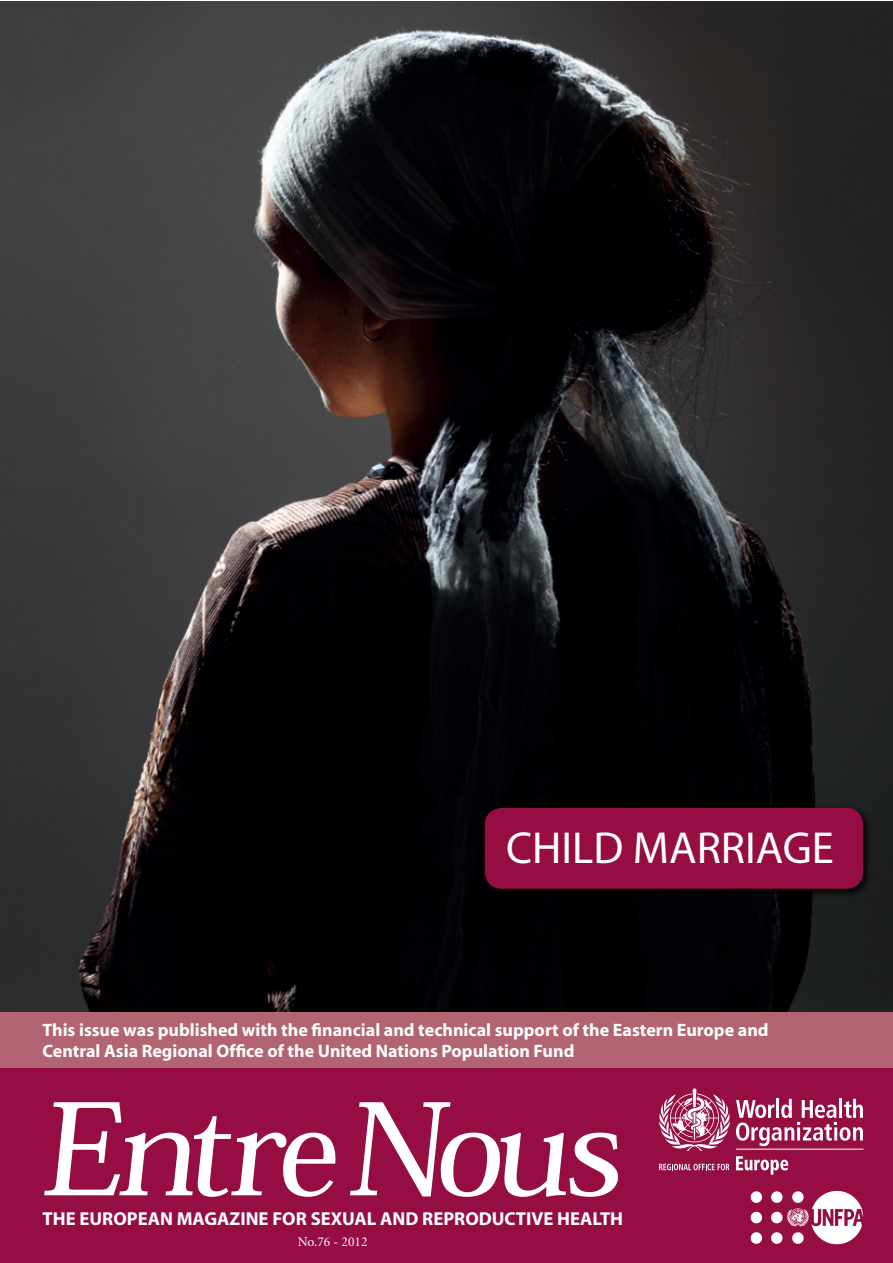
<style>
.page{position:relative;width:893px;height:1263px;background:#fff}
.page>*{position:absolute;margin:0;border:0;box-sizing:border-box;transform-origin:0 0}
.t1{font:45px "Myriad";color:#fff}
.t2{font:700 18.75px "Myriad";color:#fff}
.t3{font:700 18px/21px "Myriad";color:#fff}
.t4{font:13.5px "Minion";color:#fff}
</style>
<div class="page">
<img style="left:0;top:1px;width:892px;height:1011px">
<div style="left:0;top:1067px;width:892px;height:196px;background:#950d43"></div>
<img style="left:750px;top:1191px;width:114px;height:54px">
<svg style="left:44px;top:1102px;width:292px;height:95px"></svg>
<svg style="left:350px;top:1102px;width:268px;height:95px"></svg>
<svg style="left:659px;top:1088px;width:204px;height:86px"></svg>
<div style="left:0;top:1012px;width:892px;height:55px;background:#b36472"></div>
<img style="left:481px;top:804px;width:392px;height:95px">
<div style="left:485px;top:808px;width:378px;height:81px;background:#950d43;border-radius:17px"></div>
<h1 class="t1" style="left:506px;top:825px;width:329px">CHILD MARRIAGE</h1>
<p class="t3" style="left:43px;top:1020px;width:728px">This issue was published with the financial and technical support of the Eastern Europe and<br>Central Asia Regional Office of the United Nations Population Fund</p>
<p class="t2" style="left:43px;top:1209px;width:582px">THE EUROPEAN MAGAZINE FOR SEXUAL AND REPRODUCTIVE HEALTH</p>
<p class="t4" style="left:298px;top:1235px;width:71px">No.76 - 2012</p>
</div>
